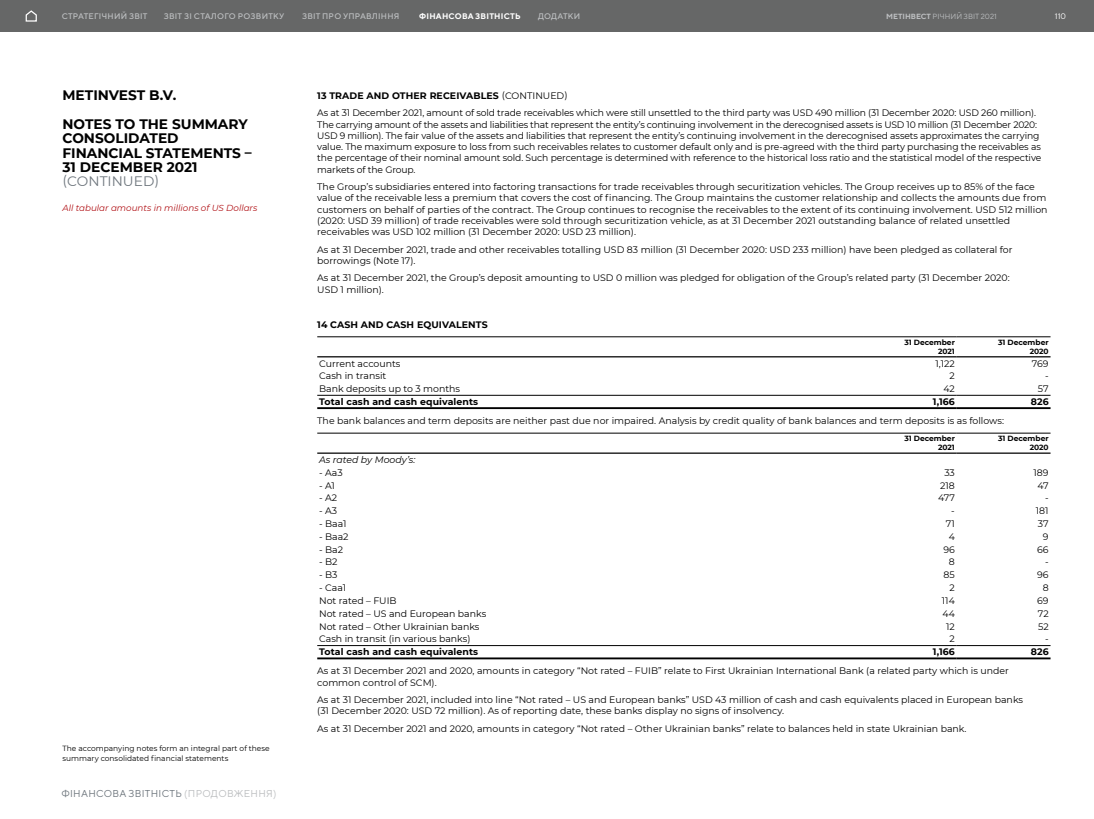
<style>
.page{position:relative;width:1094px;height:819px;background:#fff}
.page>*{position:absolute;margin:0;border:0;box-sizing:border-box;transform-origin:0 0}
.t1{font:700 13.75px/14.4px "Montserrat";color:#000}
.t2{font:13.75px "Montserrat";color:#6e767d}
.t3{font:10px "TT Norms";letter-spacing:.03em;color:#6e767d}
.t4{font:9.38px/11.2px "Montserrat";color:#000}
.t5{font:700 9.38px "Montserrat";letter-spacing:.01em;color:#000}
.t6{font:italic 9.38px "Montserrat";color:#000}
.t7{font:italic 8.75px "Montserrat";color:#b11116}
.t8{font:500 8.12px "TT Norms";letter-spacing:.025em;color:#bcbec0}
.t9{font:700 8.12px "TT Norms";letter-spacing:.025em;color:#fff}
.t10{font:8.12px "TT Norms";color:#fff}
.t11{font:7.5px/10px "Montserrat";color:#000}
.t12{font:700 7.5px/9px "Montserrat";color:#000;text-align:right}
.t13{font:7.5px "TT Norms";color:#bcbec0}
.s1{font-weight:700}
.s2{color:#bcbec0}
</style>
<div class="page">
<hr style="left:317px;top:336px;width:546px;height:1px;background:#000">
<hr style="left:863px;top:336px;width:94px;height:1px;background:#000">
<hr style="left:957px;top:336px;width:93px;height:1px;background:#000">
<hr style="left:317px;top:356px;width:546px;height:1px;background:#000">
<hr style="left:863px;top:356px;width:94px;height:1px;background:#000">
<hr style="left:957px;top:356px;width:93px;height:1px;background:#000">
<hr style="left:317px;top:395px;width:546px;height:1px;background:#000">
<hr style="left:863px;top:395px;width:94px;height:1px;background:#000">
<hr style="left:957px;top:395px;width:93px;height:1px;background:#000">
<hr style="left:317px;top:407px;width:546px;height:2px;background:#000">
<hr style="left:863px;top:407px;width:94px;height:2px;background:#000">
<hr style="left:957px;top:407px;width:93px;height:2px;background:#000">
<hr style="left:317px;top:433px;width:546px;height:1px;background:#000">
<hr style="left:863px;top:433px;width:94px;height:1px;background:#000">
<hr style="left:957px;top:433px;width:93px;height:1px;background:#000">
<hr style="left:317px;top:452px;width:546px;height:2px;background:#000">
<hr style="left:863px;top:452px;width:94px;height:2px;background:#000">
<hr style="left:957px;top:452px;width:93px;height:2px;background:#000">
<hr style="left:317px;top:645px;width:546px;height:1px;background:#000">
<hr style="left:863px;top:645px;width:94px;height:1px;background:#000">
<hr style="left:957px;top:645px;width:93px;height:1px;background:#000">
<hr style="left:317px;top:657px;width:546px;height:2px;background:#000">
<hr style="left:863px;top:657px;width:94px;height:2px;background:#000">
<hr style="left:957px;top:657px;width:93px;height:2px;background:#000">
<div style="left:0;top:0;width:1094px;height:32px;background:#666767"></div>
<svg style="left:25px;top:10px;width:12px;height:12px"></svg>
<p class="t8" style="left:62px;top:11px;width:87px">СТРАТЕГІЧНИЙ ЗВІТ</p>
<p class="t8" style="left:164px;top:11px;width:122px">ЗВІТ ЗІ СТАЛОГО РОЗВИТКУ</p>
<p class="t8" style="left:302px;top:11px;width:99px">ЗВІТ ПРО УПРАВЛІННЯ</p>
<p class="t9" style="left:419px;top:11px;width:103px">ФІНАНСОВА ЗВІТНІСТЬ</p>
<p class="t8" style="left:538px;top:11px;width:44px">ДОДАТКИ</p>
<p class="t13" style="left:886px;top:11px;width:112px"><span class="s1">МЕТІНВЕСТ</span> РІЧНИЙ ЗВІТ 2021</p>
<p class="t10" style="left:1055px;top:11px;width:13px">110</p>
<h1 class="t1" style="left:62px;top:80px;width:187px;line-height:28.8px">METINVEST B.V.<br>NOTES TO THE SUMMARY</h1>
<h1 class="t1" style="left:62px;top:131px;width:191px">CONSOLIDATED<br>FINANCIAL STATEMENTS –<br>31 DECEMBER 2021</h1>
<h1 class="t2" style="left:62px;top:172px;width:98px">(CONTINUED)</h1>
<p class="t7" style="left:62px;top:202px;width:196px">All tabular amounts in millions of US Dollars</p>
<p class="t11" style="left:62px;top:743px;width:209px">The accompanying notes form an integral part of these summary consolidated financial statements</p>
<p class="t3" style="left:61px;top:787px;width:217px">ФІНАНСОВА ЗВІТНІСТЬ <span class="s2">(ПРОДОВЖЕННЯ)</span></p>
<p class="t4" style="left:317px;top:86px;width:720px;line-height:17.5px"><span class="s1">13 TRADE AND OTHER RECEIVABLES</span> (CONTINUED)<br>As at 31 December 2021, amount of sold trade receivables which were still unsettled to the third party was USD 490 million (31 December 2020: USD 260 million).</p>
<p class="t4" style="left:317px;top:118px;width:725px">The carrying amount of the assets and liabilities that represent the entity’s continuing involvement in the derecognised assets is USD 10 million (31 December 2020:<br>USD 9 million). The fair value of the assets and liabilities that represent the entity’s continuing involvement in the derecognised assets approximates the carrying value. The maximum exposure to loss from such receivables relates to customer default only and is pre-agreed with the third party purchasing the receivables as the percentage of their nominal amount sold. Such percentage is determined with reference to the historical loss ratio and the statistical model of the respective markets of the Group.</p>
<p class="t4" style="left:317px;top:181px;width:732px">The Group’s subsidiaries entered into factoring transactions for trade receivables through securitization vehicles. The Group receives up to 85% of the face value of the receivable less a premium that covers the cost of financing. The Group maintains the customer relationship and collects the amounts due from customers on behalf of parties of the contract. The Group continues to recognise the receivables to the extent of its continuing involvement. USD 512 million (2020: USD 39 million) of trade receivables were sold through securitization vehicle, as at 31 December 2021 outstanding balance of related unsettled receivables was USD 102 million (31 December 2020: USD 23 million).</p>
<p class="t4" style="left:317px;top:243px;width:697px">As at 31 December 2021, trade and other receivables totalling USD 83 million (31 December 2020: USD 233 million) have been pledged as collateral for borrowings (Note 17).</p>
<p class="t4" style="left:317px;top:272px;width:694px">As at 31 December 2021, the Group’s deposit amounting to USD 0 million was pledged for obligation of the Group’s related party (31 December 2020:<br>USD 1 million).</p>
<p class="t5" style="left:317px;top:318px;width:172px">14 CASH AND CASH EQUIVALENTS</p>
<p class="t12" style="left:904px;top:337px;width:52px">31 December<br>2021</p>
<p class="t12" style="left:998px;top:337px;width:52px">31 December<br>2020</p>
<p class="t4" style="left:319px;top:357px;width:83px">Current accounts</p>
<p class="t4" style="left:935px;top:357px;width:21px">1,122</p>
<p class="t4" style="left:1032px;top:357px;width:18px">769</p>
<p class="t4" style="left:319px;top:370px;width:69px">Cash in transit</p>
<p class="t4" style="left:949px;top:370px;width:7px">2</p>
<p class="t4" style="left:1045px;top:370px;width:5px">-</p>
<p class="t4" style="left:319px;top:383px;width:142px">Bank deposits up to 3 months</p>
<p class="t4" style="left:943px;top:383px;width:13px">42</p>
<p class="t4" style="left:1038px;top:383px;width:12px">57</p>
<p class="t5" style="left:319px;top:395px;width:161px">Total cash and cash equivalents</p>
<p class="t5" style="left:933px;top:395px;width:23px">1,166</p>
<p class="t5" style="left:1031px;top:395px;width:19px">826</p>
<p class="t4" style="left:317px;top:415px;width:688px">The bank balances and term deposits are neither past due nor impaired. Analysis by credit quality of bank balances and term deposits is as follows:</p>
<p class="t12" style="left:904px;top:433px;width:52px">31 December<br>2021</p>
<p class="t12" style="left:998px;top:433px;width:52px">31 December<br>2020</p>
<p class="t6" style="left:319px;top:453px;width:98px">As rated by Moody’s:</p>
<p class="t4" style="left:319px;top:466px;width:25px">- Aa3</p>
<p class="t4" style="left:944px;top:466px;width:12px">33</p>
<p class="t4" style="left:1033px;top:466px;width:17px">189</p>
<p class="t4" style="left:319px;top:479px;width:17px">- A1</p>
<p class="t4" style="left:940px;top:479px;width:16px">218</p>
<p class="t4" style="left:1037px;top:479px;width:13px">47</p>
<p class="t4" style="left:319px;top:492px;width:20px">- A2</p>
<p class="t4" style="left:938px;top:492px;width:18px">477</p>
<p class="t4" style="left:1045px;top:492px;width:5px">-</p>
<p class="t4" style="left:319px;top:505px;width:20px">- A3</p>
<p class="t4" style="left:951px;top:505px;width:5px">-</p>
<p class="t4" style="left:1036px;top:505px;width:14px">181</p>
<p class="t4" style="left:319px;top:518px;width:29px">- Bаа1</p>
<p class="t4" style="left:946px;top:518px;width:10px">71</p>
<p class="t4" style="left:1038px;top:518px;width:12px">37</p>
<p class="t4" style="left:319px;top:530px;width:31px">- Bаа2</p>
<p class="t4" style="left:948px;top:530px;width:8px">4</p>
<p class="t4" style="left:1043px;top:530px;width:7px">9</p>
<p class="t4" style="left:319px;top:543px;width:25px">- Ba2</p>
<p class="t4" style="left:943px;top:543px;width:13px">96</p>
<p class="t4" style="left:1037px;top:543px;width:13px">66</p>
<p class="t4" style="left:319px;top:556px;width:20px">- B2</p>
<p class="t4" style="left:949px;top:556px;width:7px">8</p>
<p class="t4" style="left:1045px;top:556px;width:5px">-</p>
<p class="t4" style="left:319px;top:569px;width:20px">- B3</p>
<p class="t4" style="left:943px;top:569px;width:13px">85</p>
<p class="t4" style="left:1037px;top:569px;width:13px">96</p>
<p class="t4" style="left:319px;top:582px;width:28px">- Caa1</p>
<p class="t4" style="left:949px;top:582px;width:7px">2</p>
<p class="t4" style="left:1042px;top:582px;width:7px">8</p>
<p class="t4" style="left:319px;top:595px;width:79px">Not rated – FUIB</p>
<p class="t4" style="left:942px;top:595px;width:14px">114</p>
<p class="t4" style="left:1037px;top:595px;width:13px">69</p>
<p class="t4" style="left:319px;top:607px;width:169px">Not rated – US and European banks</p>
<p class="t4" style="left:942px;top:607px;width:14px">44</p>
<p class="t4" style="left:1038px;top:607px;width:12px">72</p>
<p class="t4" style="left:319px;top:620px;width:162px">Not rated – Other Ukrainian banks</p>
<p class="t4" style="left:946px;top:620px;width:10px">12</p>
<p class="t4" style="left:1038px;top:620px;width:12px">52</p>
<p class="t4" style="left:319px;top:633px;width:153px">Cash in transit (in various banks)</p>
<p class="t4" style="left:949px;top:633px;width:7px">2</p>
<p class="t4" style="left:1045px;top:633px;width:5px">-</p>
<p class="t5" style="left:319px;top:645px;width:161px">Total cash and cash equivalents</p>
<p class="t5" style="left:933px;top:645px;width:23px">1,166</p>
<p class="t5" style="left:1031px;top:645px;width:19px">826</p>
<p class="t4" style="left:317px;top:665px;width:693px">As at 31 December 2021 and 2020, amounts in category “Not rated – FUIB” relate to First Ukrainian International Bank (a related party which is under common control of SCM).</p>
<p class="t4" style="left:317px;top:694px;width:707px">As at 31 December 2021, included into line “Not rated – US and European banks” USD 43 million of cash and cash equivalents placed in European banks (31 December 2020: USD 72 million). As of reporting date, these banks display no signs of insolvency.</p>
<p class="t4" style="left:317px;top:722px;width:651px">As at 31 December 2021 and 2020, amounts in category “Not rated – Other Ukrainian banks” relate to balances held in state Ukrainian bank.</p>
</div>
